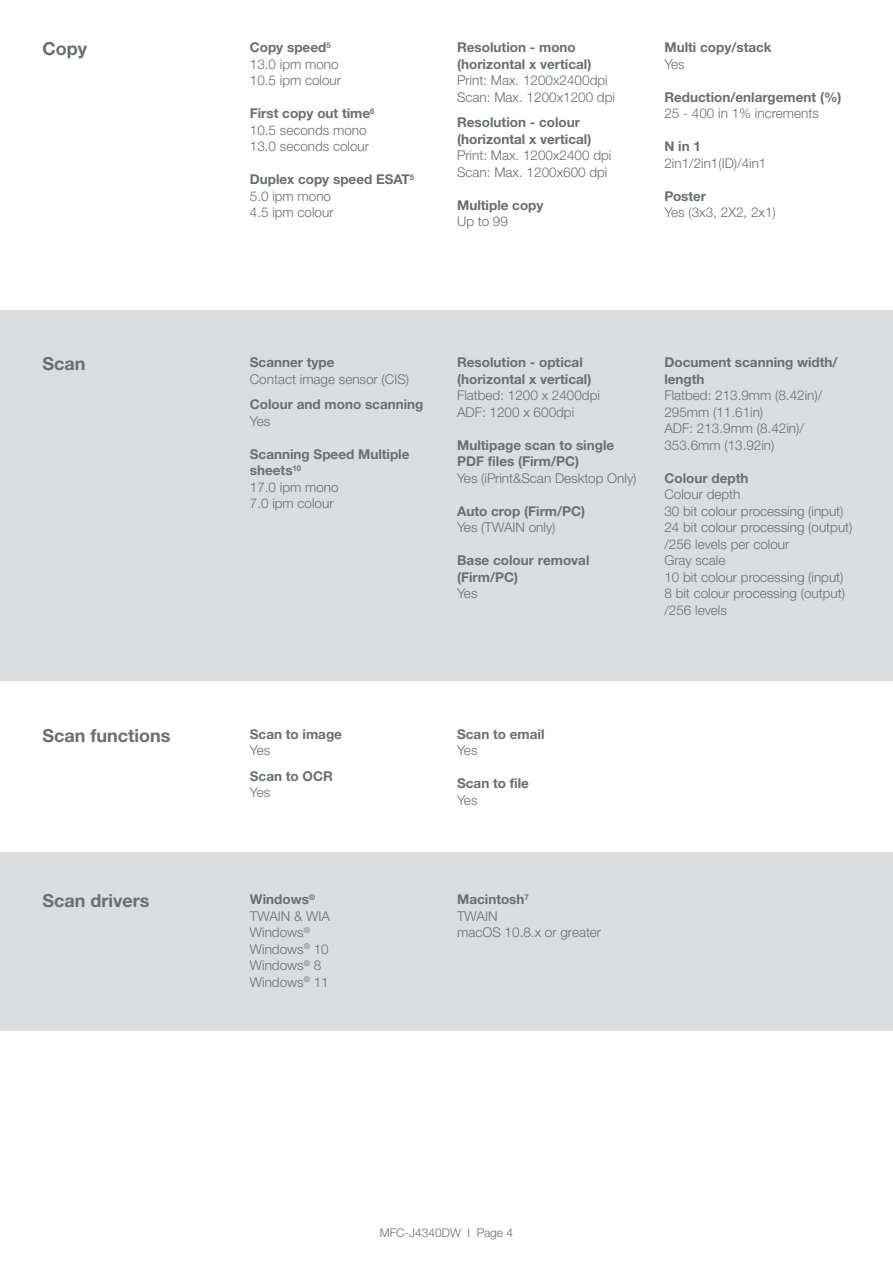
<style>
.page{position:relative;width:893px;height:1263px;background:#fff}
.page>*{position:absolute;margin:0;border:0;box-sizing:border-box;transform-origin:0 0}
.t1{font:700 18px "Helvetica Neue LTW1 G";color:#6c6d70}
.t2{font:300 13.5px/16.5px "Helvetica Neue LTW1 G";color:#6c6d70}
.t3{font:700 13.5px/16.5px "Helvetica Neue LTW1 G";color:#6c6d70}
.t4{font:300 12px "Helvetica Neue LTW1 G";color:#6c6d70}
.s1{font-weight:700}
.s2{font-weight:300}
</style>
<div class="page">
<div style="left:0;top:852px;width:893px;height:178px;background:#dcdddf"></div>
<div style="left:0;top:310px;width:893px;height:371px;background:#dcdddf"></div>
<h1 class="t1" style="left:43px;top:38px;width:46px">Copy</h1>
<p class="t2" style="left:250px;top:39px;width:93px"><span class="s1">Copy speed</span><sup>5<br></sup>13.0 ipm mono<br>10.5 ipm colour</p>
<p class="t2" style="left:250px;top:105px;width:126px"><span class="s1">First copy out time</span><sup>6<br></sup>10.5 seconds mono<br>13.0 seconds colour</p>
<p class="t2" style="left:250px;top:171px;width:166px"><span class="s1">Duplex copy speed ESAT</span><sup>5<br></sup>5.0 ipm mono<br>4.5 ipm colour</p>
<p class="t3" style="left:457px;top:39px;width:136px">Resolution - mono (horizontal x vertical)</p>
<p class="t2" style="left:457px;top:72px;width:159px">Print: Max. 1200x2400dpi<br>Scan: Max. 1200x1200 dpi</p>
<p class="t3" style="left:457px;top:114px;width:136px">Resolution - colour (horizontal x vertical)</p>
<p class="t2" style="left:457px;top:147px;width:156px">Print: Max. 1200x2400 dpi<br>Scan: Max. 1200x600 dpi</p>
<p class="t3" style="left:457px;top:196px;width:88px">Multiple copy</p>
<p class="t2" style="left:457px;top:213px;width:52px">Up to 99</p>
<p class="t3" style="left:664px;top:39px;width:109px">Multi copy/stack</p>
<p class="t2" style="left:664px;top:56px;width:22px">Yes</p>
<p class="t3" style="left:664px;top:89px;width:179px">Reduction/enlargement (%)</p>
<p class="t2" style="left:664px;top:105px;width:156px">25 - 400 in 1% increments</p>
<p class="t3" style="left:664px;top:138px;width:38px">N in 1</p>
<p class="t2" style="left:664px;top:155px;width:104px">2in1/2in1(ID)/4in1</p>
<p class="t3" style="left:664px;top:187px;width:43px">Poster</p>
<p class="t2" style="left:664px;top:204px;width:113px">Yes (3x3, 2X2, 2x1)</p>
<h1 class="t1" style="left:43px;top:353px;width:45px">Scan</h1>
<p class="t3" style="left:250px;top:354px;width:86px">Scanner type</p>
<p class="t2" style="left:250px;top:371px;width:161px">Contact image sensor (CIS)</p>
<p class="t3" style="left:250px;top:396px;width:175px">Colour and mono scanning</p>
<p class="t2" style="left:250px;top:413px;width:22px">Yes</p>
<p class="t3" style="left:250px;top:446px;width:161px">Scanning Speed Multiple sheets<sup>10<br></sup><span class="s2">17.0 ipm mono<br>7.0 ipm colour</span></p>
<p class="t3" style="left:457px;top:354px;width:136px">Resolution - optical (horizontal x vertical)</p>
<p class="t2" style="left:457px;top:387px;width:144px">Flatbed: 1200 x 2400dpi<br>ADF: 1200 x 600dpi</p>
<p class="t3" style="left:457px;top:437px;width:159px">Multipage scan to single<br>PDF files (Firm/PC)</p>
<p class="t2" style="left:457px;top:470px;width:181px">Yes (iPrint&amp;Scan Desktop Only)</p>
<p class="t3" style="left:457px;top:502px;width:130px">Auto crop (Firm/PC)</p>
<p class="t2" style="left:457px;top:519px;width:100px">Yes (TWAIN only)</p>
<p class="t3" style="left:457px;top:552px;width:134px">Base colour removal (Firm/PC)</p>
<p class="t2" style="left:457px;top:585px;width:22px">Yes</p>
<p class="t3" style="left:664px;top:354px;width:175px">Document scanning width/ length</p>
<p class="t2" style="left:664px;top:387px;width:159px">Flatbed: 213.9mm (8.42in)/<br>295mm (11.61in)<br>ADF: 213.9mm (8.42in)/<br>353.6mm (13.92in)</p>
<p class="t3" style="left:664px;top:469px;width:85px">Colour depth</p>
<p class="t2" style="left:664px;top:486px;width:190px">Colour depth<br>30 bit colour processing (input)<br>24 bit colour processing (output) /256 levels per colour<br>Gray scale<br>10 bit colour processing (input)<br>8 bit colour processing (output) /256 levels</p>
<h1 class="t1" style="left:43px;top:725px;width:130px">Scan functions</h1>
<p class="t3" style="left:250px;top:726px;width:94px">Scan to image</p>
<p class="t2" style="left:250px;top:742px;width:22px">Yes</p>
<p class="t3" style="left:250px;top:768px;width:84px">Scan to OCR</p>
<p class="t2" style="left:250px;top:784px;width:22px">Yes</p>
<p class="t3" style="left:457px;top:726px;width:89px">Scan to email</p>
<p class="t2" style="left:457px;top:742px;width:22px">Yes</p>
<p class="t3" style="left:457px;top:775px;width:73px">Scan to file</p>
<p class="t2" style="left:457px;top:792px;width:22px">Yes</p>
<h1 class="t1" style="left:43px;top:890px;width:109px">Scan drivers</h1>
<p class="t2" style="left:250px;top:891px;width:82px"><span class="s1">Windows</span><sup>®<br></sup>TWAIN &amp; WIA<br>Windows<sup>®<br></sup>Windows<sup>®</sup> 10<br>Windows<sup>®</sup> 8<br>Windows<sup>®</sup> 11</p>
<p class="t2" style="left:457px;top:891px;width:145px"><span class="s1">Macintosh</span><sup>7<br></sup>TWAIN<br>macOS 10.8.x or greater</p>
<p class="t4" style="left:380px;top:1226px;width:135px">MFC-J4340DW I Page 4</p>
</div>
